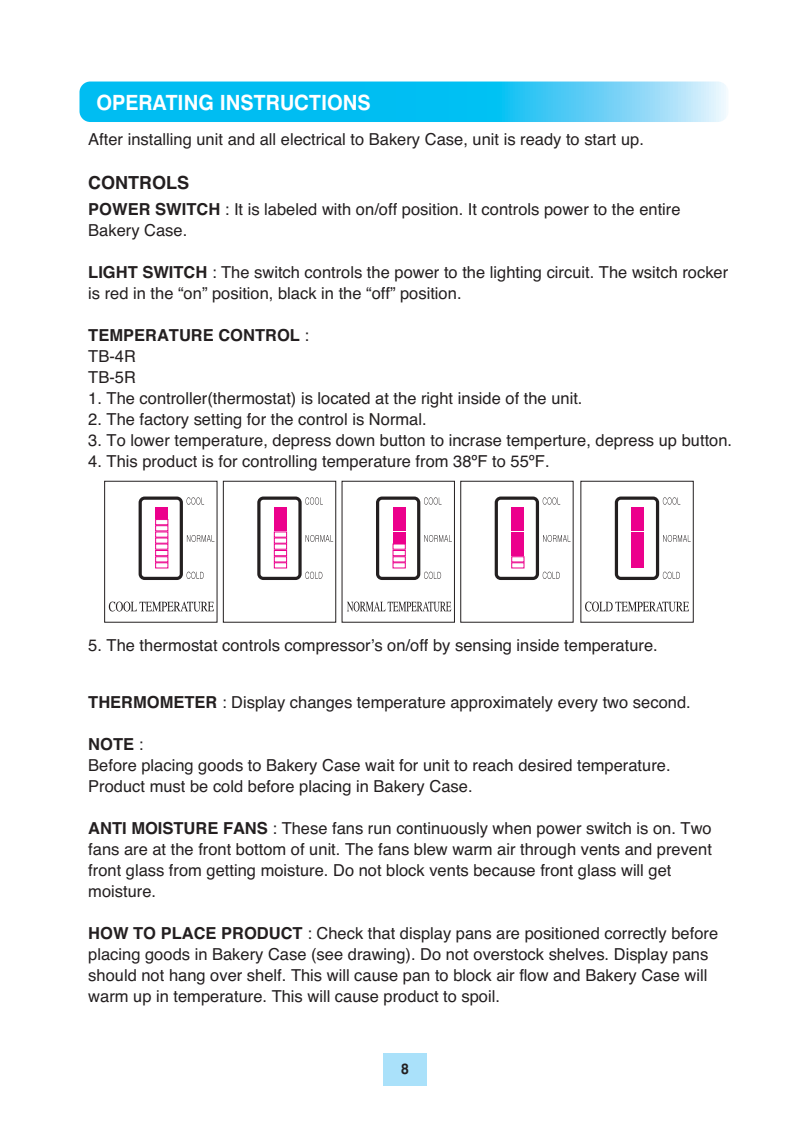
<style>
.page{position:relative;width:810px;height:1134px;background:#fff}
.page>*{position:absolute;margin:0;border:0;box-sizing:border-box;transform-origin:0 0}
.t1{font:700 21px "Swiss 721 BT";color:#fff;scale:.95 1}
.t2{font:700 18px "Helvetica";color:#231f20}
.t3{font:16.5px/21px "Helvetica";color:#231f20}
.t4{font:700 16.5px/21px "Helvetica";color:#231f20}
.t5{font:700 15px "Swiss 721 BT";color:#231f20;scale:.9 1}
.s1{font-weight:700}
.s2{font-weight:400}
</style>
<div class="page">
<div style="left:383px;top:1053px;width:44px;height:33px;background:#aae1fa"></div>
<svg style="left:80px;top:82px;width:648px;height:40px;background:#2ac6f4"></svg>
<div style="left:104px;top:481px;width:114px;height:142px;border:1px solid #231f20"></div>
<svg style="left:139px;top:497px;width:44px;height:83px"></svg>
<div style="left:142px;top:500px;width:38px;height:77px;background:#fff;border-radius:3px"></div>
<div style="left:156px;top:507px;width:12px;height:5px;background:#ec008c"></div>
<div style="left:156px;top:513px;width:12px;height:6px;background:#ec008c"></div>
<div style="left:155px;top:519px;width:13px;height:6px;border:1px solid #ec008c"></div>
<div style="left:155px;top:525px;width:13px;height:6px;border:1px solid #ec008c"></div>
<div style="left:155px;top:550px;width:13px;height:6px;border:1px solid #ec008c"></div>
<div style="left:155px;top:556px;width:13px;height:6px;border:1px solid #ec008c"></div>
<svg style="left:187px;top:497px;width:17px;height:8px"></svg>
<svg style="left:187px;top:572px;width:17px;height:7px"></svg>
<svg style="left:109px;top:602px;width:105px;height:10px"></svg>
<svg style="left:187px;top:535px;width:28px;height:7px"></svg>
<div style="left:223px;top:481px;width:113px;height:142px;border:1px solid #231f20"></div>
<svg style="left:257px;top:497px;width:45px;height:83px"></svg>
<div style="left:261px;top:500px;width:37px;height:77px;background:#fff;border-radius:3px"></div>
<div style="left:274px;top:507px;width:13px;height:5px;background:#ec008c"></div>
<div style="left:274px;top:513px;width:13px;height:6px;background:#ec008c"></div>
<div style="left:274px;top:520px;width:13px;height:5px;background:#ec008c"></div>
<div style="left:274px;top:526px;width:13px;height:5px;background:#ec008c"></div>
<div style="left:274px;top:532px;width:13px;height:5px;border:1px solid #ec008c"></div>
<div style="left:274px;top:538px;width:13px;height:5px;border:1px solid #ec008c"></div>
<div style="left:274px;top:544px;width:13px;height:5px;border:1px solid #ec008c"></div>
<div style="left:274px;top:550px;width:13px;height:6px;border:1px solid #ec008c"></div>
<div style="left:274px;top:556px;width:13px;height:6px;border:1px solid #ec008c"></div>
<div style="left:274px;top:563px;width:13px;height:5px;border:1px solid #ec008c"></div>
<svg style="left:305px;top:497px;width:18px;height:8px"></svg>
<svg style="left:305px;top:572px;width:17px;height:7px"></svg>
<svg style="left:306px;top:535px;width:27px;height:7px"></svg>
<div style="left:342px;top:481px;width:113px;height:142px;border:1px solid #231f20"></div>
<svg style="left:376px;top:497px;width:44px;height:83px"></svg>
<div style="left:379px;top:500px;width:38px;height:77px;background:#fff;border-radius:3px"></div>
<div style="left:393px;top:507px;width:12px;height:5px;background:#ec008c"></div>
<div style="left:393px;top:513px;width:12px;height:6px;background:#ec008c"></div>
<div style="left:393px;top:520px;width:12px;height:5px;background:#ec008c"></div>
<div style="left:393px;top:526px;width:12px;height:5px;background:#ec008c"></div>
<div style="left:393px;top:532px;width:12px;height:5px;background:#ec008c"></div>
<div style="left:393px;top:538px;width:12px;height:5px;background:#ec008c"></div>
<div style="left:393px;top:550px;width:13px;height:6px;border:1px solid #ec008c"></div>
<div style="left:393px;top:556px;width:13px;height:6px;border:1px solid #ec008c"></div>
<svg style="left:424px;top:497px;width:18px;height:8px"></svg>
<svg style="left:424px;top:572px;width:17px;height:7px"></svg>
<svg style="left:347px;top:602px;width:104px;height:10px"></svg>
<svg style="left:424px;top:535px;width:28px;height:7px"></svg>
<div style="left:580px;top:481px;width:114px;height:142px;border:1px solid #231f20"></div>
<div style="left:615px;top:497px;width:44px;height:83px;background:#231f20;border-radius:6px"></div>
<div style="left:618px;top:500px;width:38px;height:77px;background:#fff;border-radius:3px"></div>
<div style="left:632px;top:507px;width:12px;height:5px;background:#ec008c"></div>
<div style="left:632px;top:513px;width:12px;height:6px;background:#ec008c"></div>
<div style="left:632px;top:520px;width:12px;height:5px;background:#ec008c"></div>
<div style="left:632px;top:526px;width:12px;height:5px;background:#ec008c"></div>
<div style="left:632px;top:532px;width:12px;height:5px;background:#ec008c"></div>
<div style="left:632px;top:538px;width:12px;height:5px;background:#ec008c"></div>
<div style="left:632px;top:544px;width:12px;height:5px;background:#ec008c"></div>
<div style="left:632px;top:550px;width:12px;height:6px;background:#ec008c"></div>
<div style="left:632px;top:557px;width:12px;height:5px;background:#ec008c"></div>
<div style="left:632px;top:563px;width:12px;height:5px;background:#ec008c"></div>
<svg style="left:663px;top:497px;width:17px;height:8px"></svg>
<svg style="left:663px;top:572px;width:17px;height:7px"></svg>
<svg style="left:585px;top:602px;width:104px;height:10px"></svg>
<svg style="left:663px;top:535px;width:28px;height:7px"></svg>
<div style="left:460px;top:481px;width:114px;height:142px;border:1px solid #231f20"></div>
<svg style="left:495px;top:497px;width:44px;height:83px"></svg>
<div style="left:498px;top:500px;width:38px;height:77px;background:#fff;border-radius:3px"></div>
<div style="left:512px;top:507px;width:12px;height:5px;background:#ec008c"></div>
<div style="left:512px;top:513px;width:12px;height:6px;background:#ec008c"></div>
<div style="left:512px;top:520px;width:12px;height:5px;background:#ec008c"></div>
<div style="left:512px;top:526px;width:12px;height:5px;background:#ec008c"></div>
<div style="left:512px;top:532px;width:12px;height:5px;background:#ec008c"></div>
<div style="left:512px;top:538px;width:12px;height:5px;background:#ec008c"></div>
<div style="left:512px;top:544px;width:12px;height:5px;background:#ec008c"></div>
<div style="left:512px;top:550px;width:12px;height:6px;background:#ec008c"></div>
<svg style="left:543px;top:497px;width:17px;height:8px"></svg>
<svg style="left:543px;top:572px;width:17px;height:7px"></svg>
<svg style="left:543px;top:535px;width:28px;height:7px"></svg>
<p class="t1" style="left:96px;top:90px;width:290px">OPERATING INSTRUCTIONS</p>
<p class="t3" style="left:88px;top:130px;width:557px">After installing unit and all electrical to Bakery Case, unit is ready to start up.</p>
<p class="t2" style="left:88px;top:176px;width:102px">CONTROLS</p>
<p class="t3" style="left:88px;top:201px;width:594px"><span class="s1">POWER SWITCH</span> : It is labeled with on/off position. It controls power to the entire<br>Bakery Case.</p>
<p class="t3" style="left:88px;top:264px;width:642px"><span class="s1">LIGHT SWITCH</span> : The switch controls the power to the lighting circuit. The wsitch rocker is red in the “on” position, black in the “off” position.</p>
<p class="t4" style="left:88px;top:327px;width:222px">TEMPERATURE CONTROL <span class="s2">:<br>TB-4R<br>TB-5R</span></p>
<p class="t3" style="left:88px;top:390px;width:496px">1. The controller(thermostat) is located at the right inside of the unit.</p>
<p class="t3" style="left:88px;top:411px;width:340px">2. The factory setting for the control is Normal.</p>
<p class="t3" style="left:88px;top:432px;width:645px">3. To lower temperature, depress down button to incrase temperture, depress up button.</p>
<p class="t3" style="left:88px;top:453px;width:463px">4. This product is for controlling temperature from 38ºF to 55ºF.</p>
<p class="t3" style="left:88px;top:636px;width:571px">5. The thermostat controls compressor’s on/off by sensing inside temperature.</p>
<p class="t3" style="left:88px;top:694px;width:604px"><span class="s1">THERMOMETER</span> : Display changes temperature approximately every two second.</p>
<p class="t3" style="left:88px;top:736px;width:584px"><span class="s1">NOTE</span> :<br>Before placing goods to Bakery Case wait for unit to reach desired temperature.<br>Product must be cold before placing in Bakery Case.</p>
<p class="t3" style="left:88px;top:820px;width:625px"><span class="s1">ANTI MOISTURE FANS</span> : These fans run continuously when power switch is on. Two fans are at the front bottom of unit. The fans blew warm air through vents and prevent front glass from getting moisture. Do not block vents because front glass will get moisture.</p>
<p class="t3" style="left:88px;top:925px;width:631px"><span class="s1">HOW TO PLACE PRODUCT</span> : Check that display pans are positioned correctly before placing goods in Bakery Case (see drawing). Do not overstock shelves. Display pans should not hang over shelf. This will cause pan to block air flow and Bakery Case will warm up in temperature. This will cause product to spoil.</p>
<p class="t5" style="left:401px;top:1060px;width:10px">8</p>
</div>
